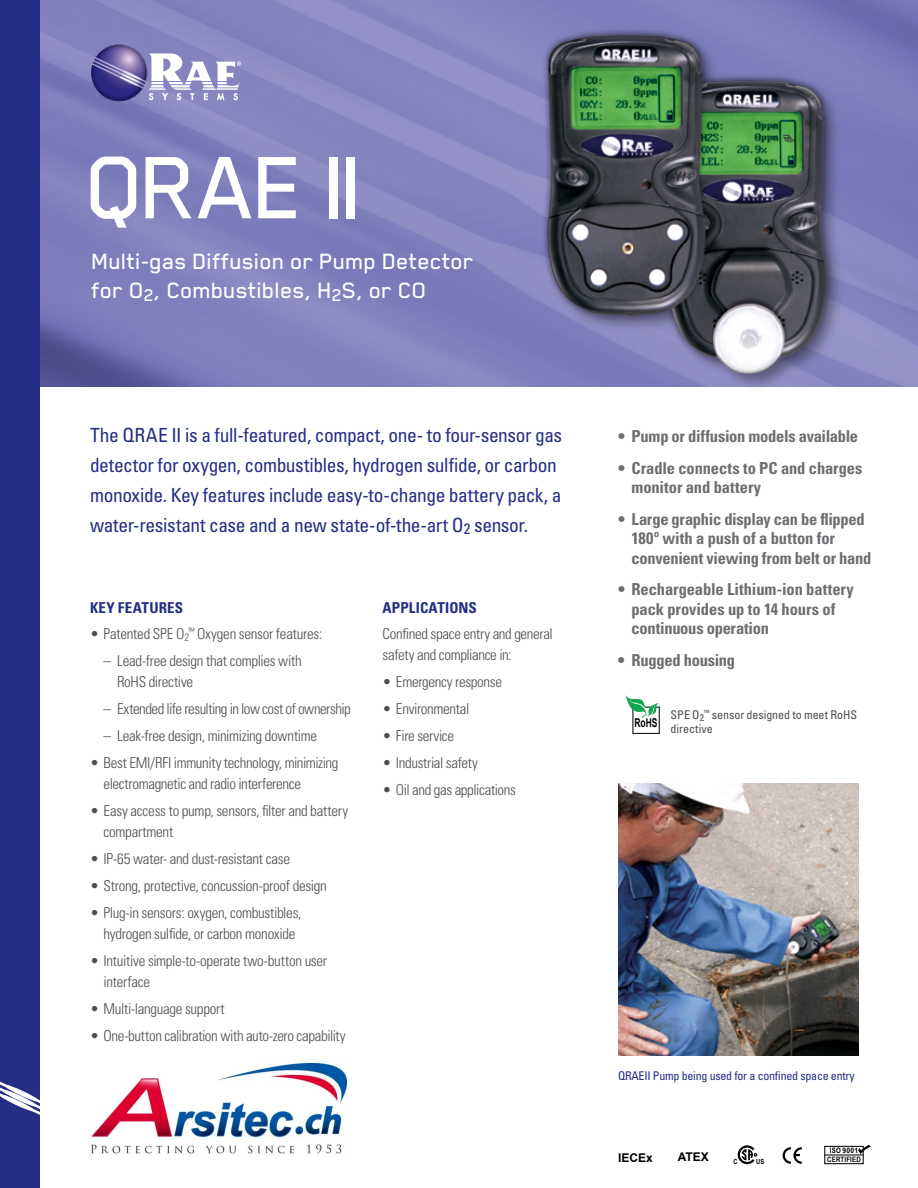
<style>
.page{position:relative;width:918px;height:1188px;background:#fff}
.page>*{position:absolute;margin:0;border:0;box-sizing:border-box;transform-origin:0 0}
.t1{font:500 102px "Blender";letter-spacing:-.035em;color:#fff}
.t2{font:500 25.5px/28.5px "Blender";color:#fff}
.t3{font:condensed 19.5px/30px "Univers LT Std";letter-spacing:-.02em;color:#232e84}
.t4{font:700 condensed 16.5px/19.5px "Univers LT Std";letter-spacing:-.01em;color:#6d6e71}
.t5{font:300 condensed 15px/21px "Univers LT Std";letter-spacing:-.02em;color:#4d4d4f}
.t6{font:700 condensed 15px "Univers LT Std";letter-spacing:.015em;color:#232e84}
.t7{font:700 12.15px "Arial";color:#000;scale:.7 1}
.t8{font:condensed 12px "Univers LT Std";letter-spacing:-.02em;color:#232e84}
.t9{font:condensed 12px/13.5px "Univers LT Std";color:#4d4d4f}
.t10{font:700 12px "Arial";color:#000}
.t11{font:700 7.5px/8.7px "Arial Narrow";letter-spacing:.025em;color:#000;text-align:center}
.t12{font:700 7.05px "Arial Narrow";color:#000}
.t13{font:700 2.1px "Arial";color:#000}
</style>
<div class="page">
<img style="left:40px;top:0;width:878px;height:387px">
<div style="left:0;top:0;width:40px;height:1188px;background:#232e84"></div>
<svg style="left:0;top:1081px;width:40px;height:33px"></svg>
<svg style="left:149px;top:53px;width:92px;height:47px"></svg>
<img style="left:90px;top:44px;width:58px;height:58px">
<svg style="left:782px;top:1147px;width:20px;height:17px"></svg>
<img style="left:618px;top:783px;width:240px;height:273px">
<hr style="left:825px;top:1154px;width:38px;height:2px;background:#000">
<div style="left:824px;top:1146px;width:40px;height:18px;border:1px solid #000"></div>
<svg style="left:858px;top:1145px;width:13px;height:12px"></svg>
<svg style="left:738px;top:1145px;width:19px;height:19px"></svg>
<div style="left:483px;top:17px;width:361px;height:371px;background:#000;opacity:.7"></div>
<div style="left:632px;top:707px;width:28px;height:27px;border:1px solid #000"></div>
<svg style="left:625px;top:695px;width:34px;height:23px"></svg>
<img style="left:91px;top:1064px;width:255px;height:90px">
<h1 class="t1" style="left:87px;top:133px;width:280px">QRAE II</h1>
<h2 class="t2" style="left:92px;top:246px;width:384px">Multi-gas Diffusion or Pump Detector for O<sub>2</sub>, Combustibles, H<sub>2</sub>S, or CO</h2>
<p class="t3" style="left:90px;top:419px;width:474px">The QRAE II is a full-featured, compact, one- to four-sensor gas detector for oxygen, combustibles, hydrogen sulfide, or carbon monoxide. Key features include easy-to-change battery pack, a water-resistant case and a new state-of-the-art O<sub>2</sub> sensor.</p>
<p class="t4" style="left:618px;top:426px;width:242px">• Pump or diffusion models available</p>
<p class="t4" style="left:631px;top:458px;width:233px;text-indent:-13px">• Cradle connects to PC and charges monitor and battery</p>
<p class="t4" style="left:631px;top:509px;width:241px;text-indent:-13px">• Large graphic display can be flipped<br>180º with a push of a button for convenient viewing from belt or hand</p>
<p class="t4" style="left:631px;top:579px;width:224px;text-indent:-13px">• Rechargeable Lithium-ion battery pack provides up to 14 hours of continuous operation</p>
<p class="t4" style="left:618px;top:650px;width:119px">• Rugged housing</p>
<p class="t6" style="left:90px;top:598px;width:95px">Key Features</p>
<p class="t5" style="left:90px;top:623px;width:234px">• Patented SPE O<sub>2</sub><sup>™</sup> Oxygen sensor features:</p>
<p class="t5" style="left:117px;top:650px;width:186px;text-indent:-14px">– Lead-free design that complies with<br>RoHS directive</p>
<p class="t5" style="left:104px;top:698px;width:249px">– Extended life resulting in low cost of ownership</p>
<p class="t5" style="left:104px;top:725px;width:215px">– Leak-free design, minimizing downtime</p>
<p class="t5" style="left:104px;top:752px;width:237px;text-indent:-14px">• Best EMI/RFI immunity technology, minimizing electromagnetic and radio interference</p>
<p class="t5" style="left:104px;top:800px;width:246px;text-indent:-14px">• Easy access to pump, sensors, filter and battery compartment</p>
<p class="t5" style="left:90px;top:848px;width:202px">• IP-65 water- and dust-resistant case</p>
<p class="t5" style="left:90px;top:875px;width:238px">• Strong, protective, concussion-proof design</p>
<p class="t5" style="left:90px;top:902px;width:213px;text-align:center">• Plug-in sensors: oxygen, combustibles, hydrogen sulfide, or carbon monoxide</p>
<p class="t5" style="left:104px;top:950px;width:225px;text-indent:-14px">• Intuitive simple-to-operate two-button user interface</p>
<p class="t5" style="left:90px;top:998px;width:136px">• Multi-language support</p>
<p class="t5" style="left:90px;top:1025px;width:257px">• One-button calibration with auto-zero capability</p>
<p class="t6" style="left:382px;top:598px;width:96px">Applications</p>
<p class="t5" style="left:382px;top:623px;width:172px">Confined space entry and general safety and compliance in:</p>
<p class="t5" style="left:382px;top:671px;width:121px">• Emergency response</p>
<p class="t5" style="left:382px;top:698px;width:88px">• Environmental</p>
<p class="t5" style="left:382px;top:725px;width:73px">• Fire service</p>
<p class="t5" style="left:382px;top:752px;width:97px">• Industrial safety</p>
<p class="t5" style="left:382px;top:779px;width:135px">• Oil and gas applications</p>
<p class="t9" style="left:670px;top:708px;width:188px">SPE O<sub>2</sub><sup>™</sup> sensor designed to meet RoHS directive</p>
<p class="t7" style="left:635px;top:715px;width:35px">RoHS</p>
<p class="t8" style="left:618px;top:1068px;width:238px">QRAEII Pump being used for a confined space entry</p>
<p class="t10" style="left:618px;top:1149px;width:36px">IECEx</p>
<p class="t10" style="left:678px;top:1149px;width:33px">ATEX</p>
<p class="t13" style="left:755px;top:1153px;width:3px">R</p>
<p class="t12" style="left:734px;top:1156px;width:6px">C</p>
<p class="t12" style="left:756px;top:1156px;width:9px">US</p>
<p class="t11" style="left:827px;top:1146px;width:35px">ISO 9001<br>CERTIFIED</p>
</div>
